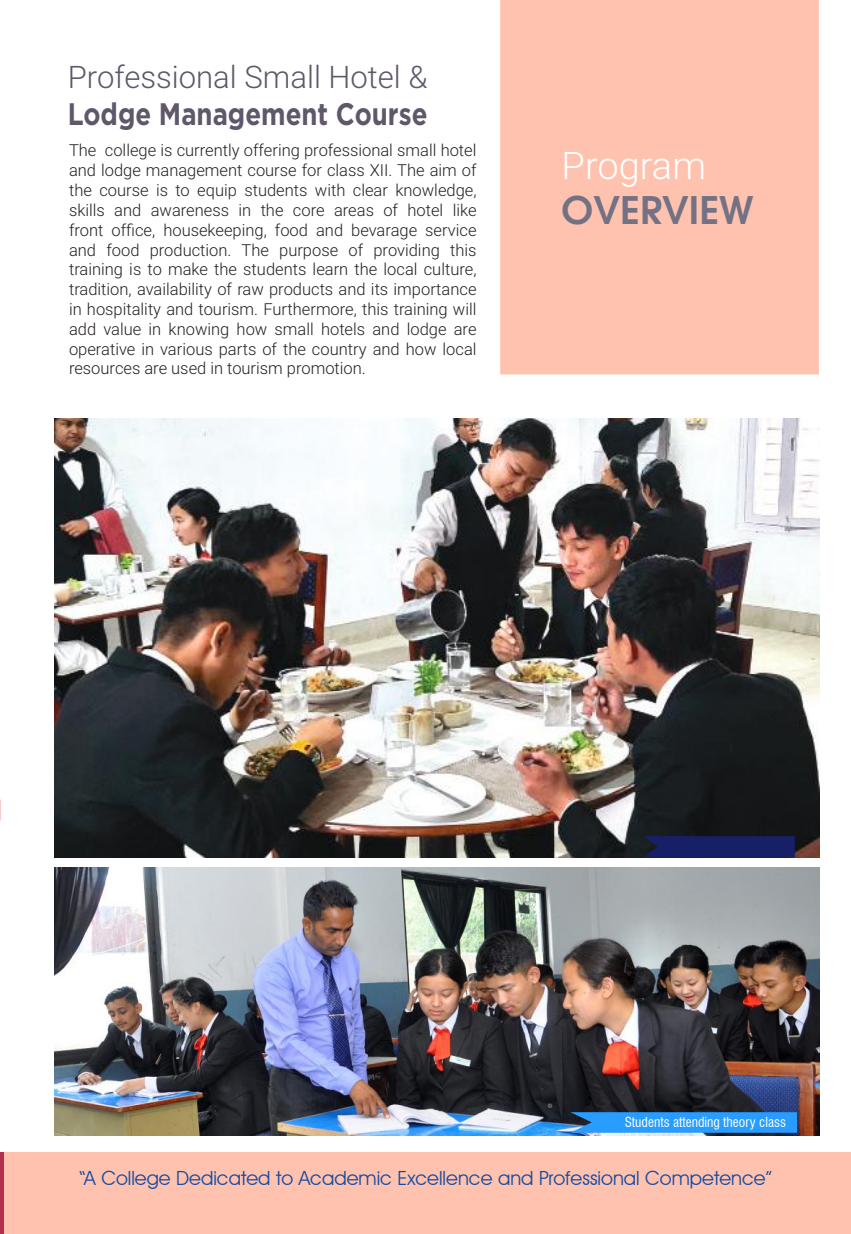
<style>
.page{position:relative;width:851px;height:1234px;background:#fff}
.page>*{position:absolute;margin:0;border:0;box-sizing:border-box;transform-origin:0 0}
.t1{font:700 37.95px "Avalon";color:#737284}
.t2{font:300 37.95px "Roboto";color:#fff}
.t3{font:300 31.05px "Roboto";color:#5f576a}
.t4{font:700 31.05px "Gotham";color:#5f576a;scale:.83 1}
.t5{font:19.5px "Avant Garde IT Cby BT";color:#154ba3}
.t6{font:300 16.5px/19.8px "Roboto";color:#241f1f;text-align:justify}
.t7{font:condensed 13.5px "Swiss 721 BT";color:#fff}
</style>
<div class="page">
<div style="left:500px;top:0;width:318px;height:374px;background:#ffc2ae"></div>
<div style="left:3px;top:1152px;width:847px;height:81px;background:#ffc2ae"></div>
<hr style="left:0;top:1152px;width:3px;height:81px;background:#b42d4c">
<img style="left:54px;top:867px;width:765px;height:268px">
<img style="left:0;top:497px;width:1px;height:329px">
<svg style="left:570px;top:1111px;width:226px;height:21px"></svg>
<img style="left:54px;top:418px;width:765px;height:439px">
<svg style="left:643px;top:836px;width:151px;height:21px"></svg>
<h2 class="t3" style="left:68px;top:55px;width:361px">Professional Small Hotel &amp;</h2>
<h2 class="t4" style="left:68px;top:96px;width:435px">Lodge Management Course</h2>
<p class="t6" style="left:69px;top:140px;width:409px">The college is currently offering professional small hotel and lodge management course for class XII. The aim of the course is to equip students with clear knowledge, skills and awareness in the core areas of hotel like front office, housekeeping, food and bevarage service and food production. The purpose of providing this training is to make the students learn the local culture, tradition, availability of raw products and its importance in hospitality and tourism. Furthermore, this training will add value in knowing how small hotels and lodge are operative in various parts of the country and how local resources are used in tourism promotion.</p>
<h1 class="t2" style="left:561px;top:138px;width:146px">Program</h1>
<h1 class="t1" style="left:561px;top:185px;width:193px">OVERVIEW</h1>
<p class="t7" style="left:624px;top:1113px;width:163px">Students attending theory class</p>
<p class="t5" style="left:79px;top:1166px;width:695px">“A College Dedicated to Academic Excellence and Professional Competence”</p>
</div>
